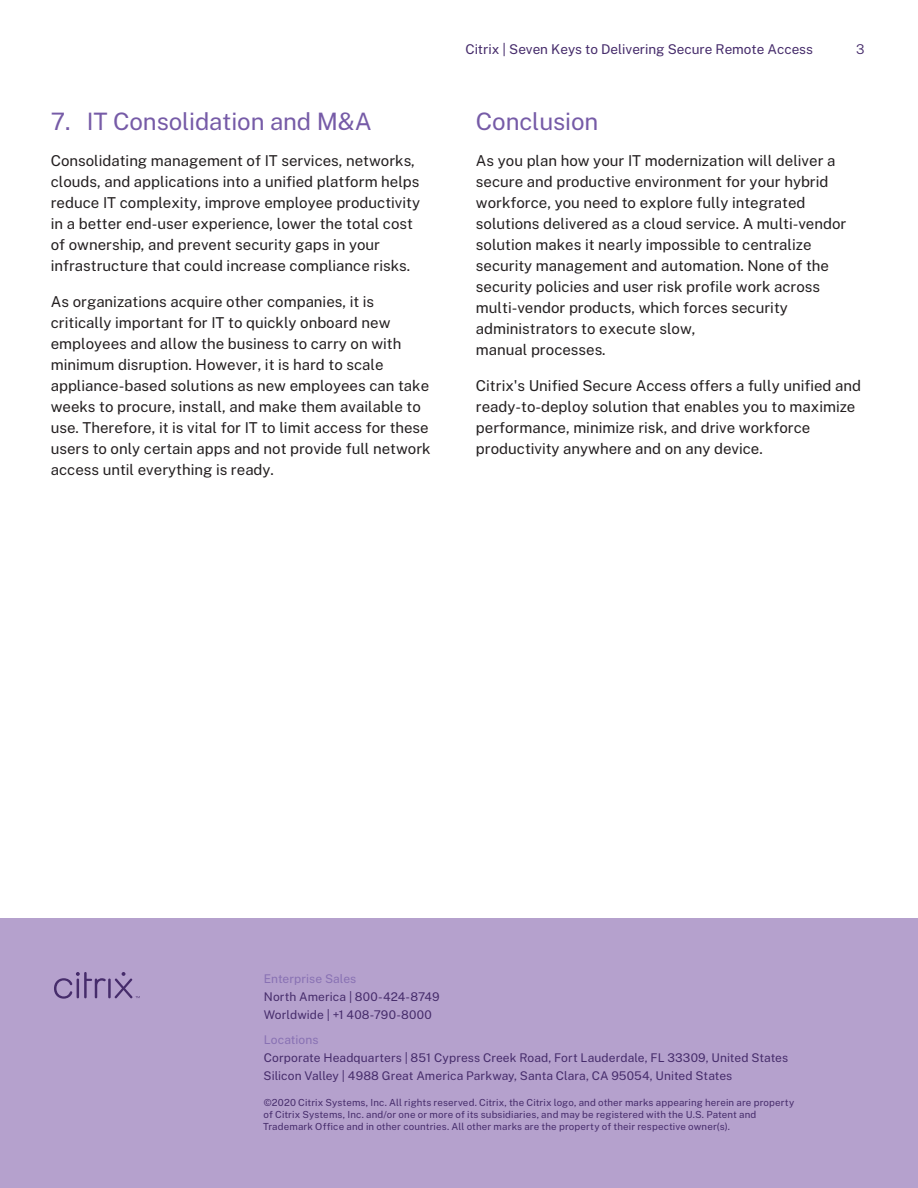
<style>
.page{position:relative;width:918px;height:1188px;background:#fff}
.page>*{position:absolute;margin:0;border:0;box-sizing:border-box;transform-origin:0 0}
.t1{font:24px "Public Sans";letter-spacing:-.005em;color:#765ba7}
.t2{font:15px/21px "Public Sans";color:#231f20}
.t3{font:13.5px "Public Sans";letter-spacing:-.005em;color:#462c6b}
.t4{font:300 13.5px "Public Sans";color:#462c6b}
.t5{font:12px/18px "Public Sans";letter-spacing:.01em;color:#462c6b}
.t6{font:12px "Public Sans";letter-spacing:.005em;color:#8871b3}
.t7{font:9.75px/12px "Public Sans";letter-spacing:.015em;color:#462c6b}
</style>
<div class="page">
<div style="left:0;top:918px;width:918px;height:270px;background:#b5a1cd"></div>
<hr style="left:108px;top:979px;width:3px;height:19px;background:#462c6b">
<svg style="left:54px;top:972px;width:52px;height:27px"></svg>
<svg style="left:115px;top:972px;width:25px;height:26px"></svg>
<h1 class="t1" style="left:51px;top:104px;width:322px">7. IT Consolidation and M&amp;A</h1>
<p class="t2" style="left:51px;top:149px;width:371px">Consolidating management of IT services, networks, clouds, and applications into a unified platform helps reduce IT complexity, improve employee productivity in a better end-user experience, lower the total cost of ownership, and prevent security gaps in your infrastructure that could increase compliance risks.</p>
<p class="t2" style="left:51px;top:290px;width:381px">As organizations acquire other companies, it is critically important for IT to quickly onboard new employees and allow the business to carry on with minimum disruption. However, it is hard to scale appliance-based solutions as new employees can take weeks to procure, install, and make them available to use. Therefore, it is vital for IT to limit access for these users to only certain apps and not provide full network access until everything is ready.</p>
<p class="t3" style="left:465px;top:39px;width:349px">Citrix | Seven Keys to Delivering Secure Remote Access</p>
<p class="t4" style="left:856px;top:39px;width:10px">3</p>
<h1 class="t1" style="left:476px;top:104px;width:124px">Conclusion</h1>
<p class="t2" style="left:476px;top:149px;width:372px">As you plan how your IT modernization will deliver a secure and productive environment for your hybrid workforce, you need to explore fully integrated solutions delivered as a cloud service. A multi-vendor solution makes it nearly impossible to centralize security management and automation. None of the security policies and user risk profile work across multi-vendor products, which forces security administrators to execute slow,<br>manual processes.</p>
<p class="t2" style="left:476px;top:374px;width:387px">Citrix's Unified Secure Access offers a fully unified and ready-to-deploy solution that enables you to maximize performance, minimize risk, and drive workforce productivity anywhere and on any device.</p>
<p class="t6" style="left:264px;top:970px;width:94px">Enterprise Sales</p>
<p class="t5" style="left:264px;top:987px;width:178px">North America | 800-424-8749<br>Worldwide | +1 408-790-8000</p>
<p class="t6" style="left:264px;top:1031px;width:56px">Locations</p>
<p class="t5" style="left:264px;top:1048px;width:526px">Corporate Headquarters | 851 Cypress Creek Road, Fort Lauderdale, FL 33309, United States<br>Silicon Valley | 4988 Great America Parkway, Santa Clara, CA 95054, United States</p>
<p class="t7" style="left:263px;top:1095px;width:533px">©2020 Citrix Systems, Inc. All rights reserved. Citrix, the Citrix logo, and other marks appearing herein are property of Citrix Systems, Inc. and/or one or more of its subsidiaries, and may be registered with the U.S. Patent and<br>Trademark Office and in other countries. All other marks are the property of their respective owner(s).</p>
</div>
